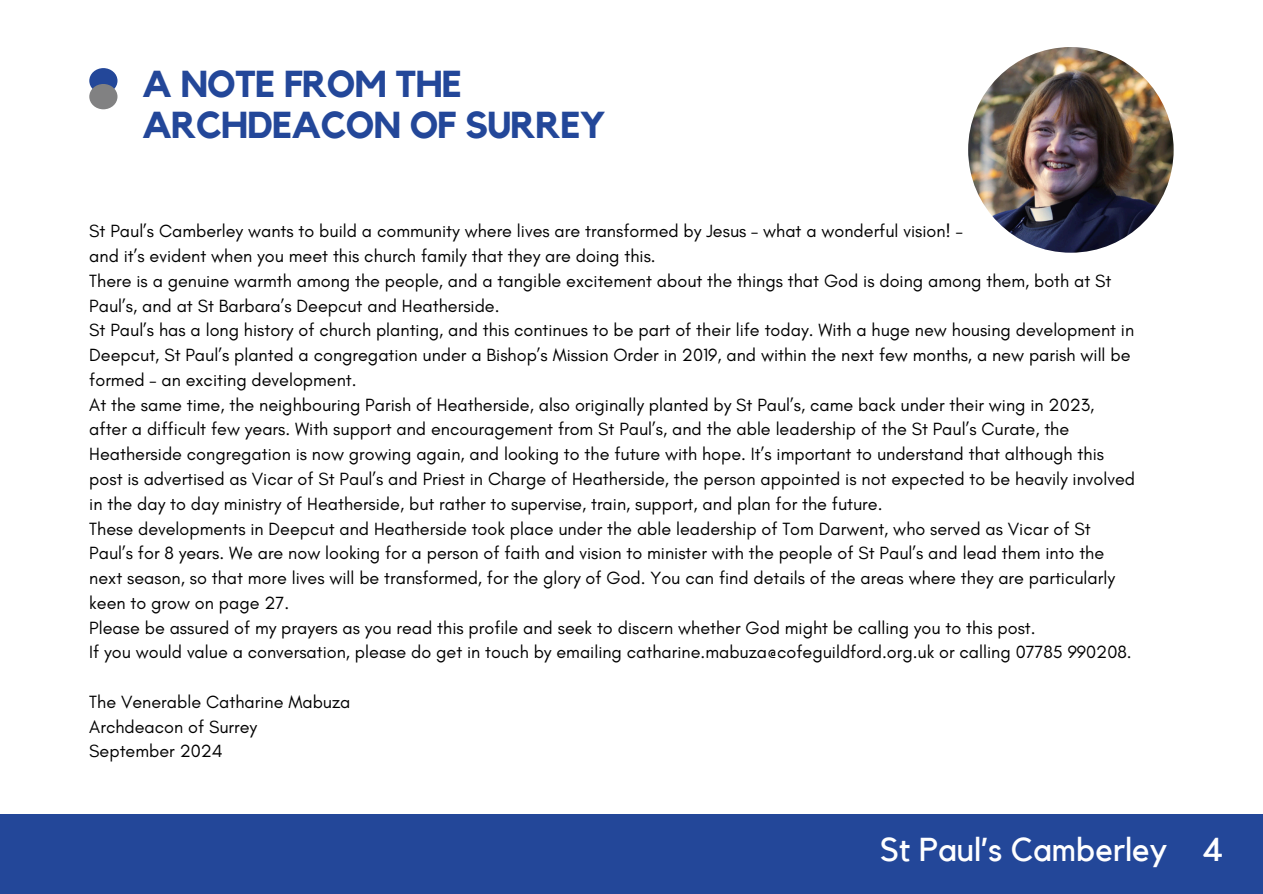
<style>
.page{position:relative;width:1263px;height:894px;background:#fff}
.page>*{position:absolute;margin:0;border:0;box-sizing:border-box;transform-origin:0 0}
.t1{font:700 37.35px/40.5px "Kollektif";letter-spacing:-.02em;color:#234799}
.t2{font:33px "Kollektif";color:#fff}
.t3{font:18px/24.8px "Glacial Indifference";color:#000}
</style>
<div class="page">
<div style="left:0;top:814px;width:1263px;height:79px;background:#234799"></div>
<div style="left:89px;top:68px;width:28px;height:25px;background:#234799;border-radius:50%"></div>
<div style="left:89px;top:84px;width:28px;height:25px;background:#818182;border-radius:50%"></div>
<img style="left:968px;top:47px;width:206px;height:205px;border-radius:50%">
<p class="t1" style="left:142px;top:65px;width:465px">A NOTE FROM THE<br>ARCHDEACON OF SURREY</p>
<p class="t3" style="left:89px;top:218px;width:875px">St Paul’s Camberley wants to build a community where lives are transformed by Jesus – what a wonderful vision! –</p>
<p class="t3" style="left:89px;top:243px;width:568px">and it’s evident when you meet this church family that they are doing this.</p>
<p class="t3" style="left:89px;top:268px;width:1024px">There is a genuine warmth among the people, and a tangible excitement about the things that God is doing among them, both at St<br>Paul’s, and at St Barbara’s Deepcut and Heatherside.</p>
<p class="t3" style="left:89px;top:317px;width:1046px">St Paul’s has a long history of church planting, and this continues to be part of their life today. With a huge new housing development in<br>Deepcut, St Paul’s planted a congregation under a Bishop’s Mission Order in 2019, and within the next few months, a new parish will be formed – an exciting development.</p>
<p class="t3" style="left:89px;top:392px;width:1047px">At the same time, the neighbouring Parish of Heatherside, also originally planted by St Paul’s, came back under their wing in 2023, after a difficult few years. With support and encouragement from St Paul’s, and the able leadership of the St Paul’s Curate, the Heatherside congregation is now growing again, and looking to the future with hope. It’s important to understand that although this post is advertised as Vicar of St Paul’s and Priest in Charge of Heatherside, the person appointed is not expected to be heavily involved in the day to day ministry of Heatherside, but rather to supervise, train, support, and plan for the future.</p>
<p class="t3" style="left:89px;top:515px;width:1027px">These developments in Deepcut and Heatherside took place under the able leadership of Tom Darwent, who served as Vicar of St Paul’s for 8 years. We are now looking for a person of faith and vision to minister with the people of St Paul’s and lead them into the next season, so that more lives will be transformed, for the glory of God. You can find details of the areas where they are particularly keen to grow on page 27.</p>
<p class="t3" style="left:89px;top:614px;width:948px">Please be assured of my prayers as you read this profile and seek to discern whether God might be calling you to this post.</p>
<p class="t3" style="left:89px;top:639px;width:1044px">If you would value a conversation, please do get in touch by emailing catharine.mabuza@cofeguildford.org.uk or calling 07785 990208.</p>
<p class="t3" style="left:89px;top:689px;width:263px">The Venerable Catharine Mabuza</p>
<h1 class="t3" style="left:89px;top:713px;width:169px">Archdeacon of Surrey</h1>
<h2 class="t3" style="left:89px;top:738px;width:135px">September 2024</h2>
<p class="t2" style="left:880px;top:833px;width:344px">St Paul’s Camberley 4</p>
</div>
